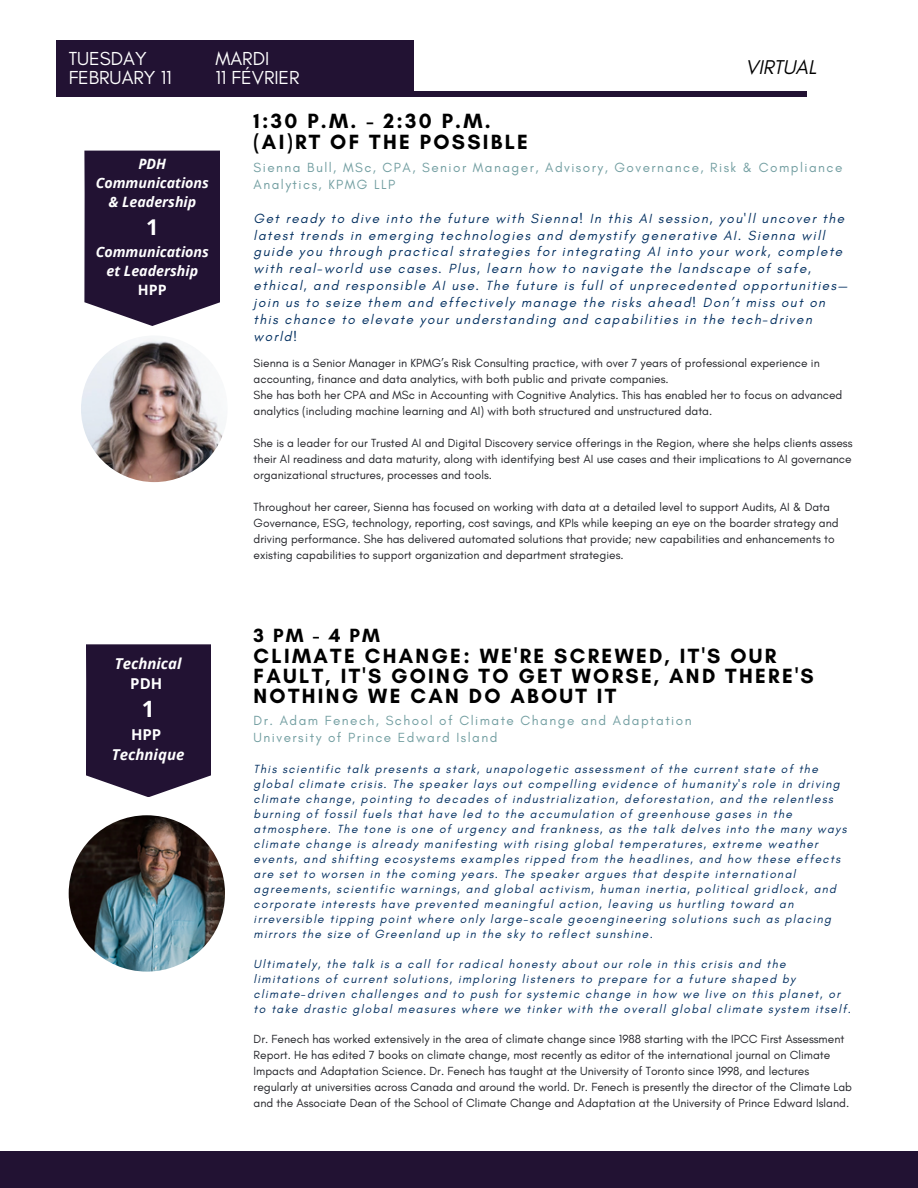
<style>
.page{position:relative;width:918px;height:1188px;background:#fff}
.page>*{position:absolute;margin:0;border:0;box-sizing:border-box;transform-origin:0 0}
.t1{font:700 22.5px "Open Sans";color:#fff}
.t2{font:700 21.75px "Open Sans";color:#fff}
.t3{font:700 21px/20.2px "Glacial Indifference";letter-spacing:.11em;color:#000}
.t4{font:italic 20.25px "Glacial Indifference";color:#000}
.t5{font:700 19.5px "Glacial Indifference";letter-spacing:.29em;color:#000}
.t6{font:19.2px/19.2px "Glacial Indifference";color:#fff}
.t7{font:italic 700 15px/20.2px "Open Sans";color:#fff;text-align:center}
.t8{font:italic 700 14.25px/19.2px "Open Sans";color:#fff;text-align:center}
.t9{font:italic 13.5px/16.8px "Glacial Indifference";letter-spacing:.11em;color:#002e5f}
.t10{font:13.5px/16.8px "Glacial Indifference";letter-spacing:.11em;color:#729ea1}
.t11{font:12px/16px "Glacial Indifference";color:#212227}
.t12{font:italic 12px/15px "Glacial Indifference";letter-spacing:.11em;color:#002e5f}
.s1{font-style:normal}
</style>
<div class="page">
<div style="left:0;top:1151px;width:918px;height:37px;background:#221233"></div>
<img style="left:81px;top:335px;width:147px;height:147px;border-radius:50%">
<img style="left:69px;top:815px;width:156px;height:157px;border-radius:50%">
<svg style="left:84px;top:151px;width:136px;height:175px;background:#312241"></svg>
<svg style="left:86px;top:644px;width:125px;height:153px;background:#322341"></svg>
<div style="left:56px;top:41px;width:358px;height:55px;background:#221233"></div>
<div style="left:56px;top:92px;width:751px;height:5px;background:#221233"></div>
<p class="t6" style="left:69px;top:49px;width:105px">TUESDAY<br>FEBRUARY 11</p>
<p class="t6" style="left:215px;top:49px;width:86px">MARDI<br>11 FÉVRIER</p>
<p class="t4" style="left:746px;top:55px;width:72px">VIRTUAL</p>
<h1 class="t8" style="left:96px;top:154px;width:115px">PDH<br>Communications &amp; Leadership</h1>
<h1 class="t2" style="left:146px;top:212px;width:14px">1</h1>
<h1 class="t8" style="left:96px;top:242px;width:115px">Communications et Leadership<br><span class="s1">HPP</span></h1>
<h4 class="t7" style="left:115px;top:653px;width:68px">Technical<br><span class="s1">PDH</span></h4>
<h4 class="t1" style="left:142px;top:693px;width:14px">1</h4>
<h4 class="t7" style="left:112px;top:724px;width:74px"><span class="s1">HPP<br></span>Technique</h4>
<h2 class="t3" style="left:254px;top:111px;width:276px">1:30 P.M. - 2:30 P.M. (AI)RT OF THE POSSIBLE</h2>
<h1 class="t10" style="left:254px;top:159px;width:590px">Sienna Bull, MSc, CPA, Senior Manager, Advisory, Governance, Risk &amp; Compliance<br>Analytics, KPMG LLP</h1>
<h4 class="t9" style="left:254px;top:210px;width:595px">Get ready to dive into the future with Sienna! In this AI session, you'll uncover the latest trends in emerging technologies and demystify generative AI. Sienna will guide you through practical strategies for integrating AI into your work, complete with real-world use cases. Plus, learn how to navigate the landscape of safe, ethical, and responsible AI use. The future is full of unprecedented opportunities— join us to seize them and effectively manage the risks ahead! Don’t miss out on this chance to elevate your understanding and capabilities in the tech-driven world!</h4>
<h4 class="t11" style="left:254px;top:354px;width:590px">Sienna is a Senior Manager in KPMG’s Risk Consulting practice, with over 7 years of professional experience in accounting, finance and data analytics, with both public and private companies.<br>She has both her CPA and MSc in Accounting with Cognitive Analytics. This has enabled her to focus on advanced analytics (including machine learning and AI) with both structured and unstructured data.</h4>
<p class="t11" style="left:254px;top:434px;width:600px;text-align:justify">She is a leader for our Trusted AI and Digital Discovery service offerings in the Region, where she helps clients assess their AI readiness and data maturity, along with identifying best AI use cases and their implications to AI governance organizational structures, processes and tools.</p>
<p class="t11" style="left:254px;top:498px;width:586px">Throughout her career, Sienna has focused on working with data at a detailed level to support Audits, AI &amp; Data Governance, ESG, technology, reporting, cost savings, and KPIs while keeping an eye on the boarder strategy and driving performance. She has delivered automated solutions that provide; new capabilities and enhancements to existing capabilities to support organization and department strategies.</p>
<p class="t5" style="left:254px;top:623px;width:128px">3PM-4PM</p>
<p class="t3" style="left:254px;top:645px;width:562px">CLIMATE CHANGE: WE'RE SCREWED, IT'S OUR<br>FAULT, IT'S GOING TO GET WORSE, AND THERE'S<br>NOTHING WE CAN DO ABOUT IT</p>
<h3 class="t10" style="left:254px;top:712px;width:440px">Dr. Adam Fenech, School of Climate Change and Adaptation<br>University of Prince Edward Island</h3>
<p class="t12" style="left:254px;top:761px;width:594px">This scientific talk presents a stark, unapologetic assessment of the current state of the global climate crisis. The speaker lays out compelling evidence of humanity's role in driving climate change, pointing to decades of industrialization, deforestation, and the relentless burning of fossil fuels that have led to the accumulation of greenhouse gases in the atmosphere. The tone is one of urgency and frankness, as the talk delves into the many ways climate change is already manifesting with rising global temperatures, extreme weather events, and shifting ecosystems examples ripped from the headlines, and how these effects are set to worsen in the coming years. The speaker argues that despite international agreements, scientific warnings, and global activism, human inertia, political gridlock, and corporate interests have prevented meaningful action, leaving us hurtling toward an irreversible tipping point where only large-scale geoengineering solutions such as placing mirrors the size of Greenland up in the sky to reflect sunshine.</p>
<h3 class="t12" style="left:254px;top:956px;width:599px">Ultimately, the talk is a call for radical honesty about our role in this crisis and the limitations of current solutions, imploring listeners to prepare for a future shaped by climate-driven challenges and to push for systemic change in how we live on this planet, or to take drastic global measures where we tinker with the overall global climate system itself.</h3>
<p class="t11" style="left:254px;top:1031px;width:600px">Dr. Fenech has worked extensively in the area of climate change since 1988 starting with the IPCC First Assessment Report. He has edited 7 books on climate change, most recently as editor of the international journal on Climate Impacts and Adaptation Science. Dr. Fenech has taught at the University of Toronto since 1998, and lectures regularly at universities across Canada and around the world. Dr. Fenech is presently the director of the Climate Lab and the Associate Dean of the School of Climate Change and Adaptation at the University of Prince Edward Island.</p>
</div>
